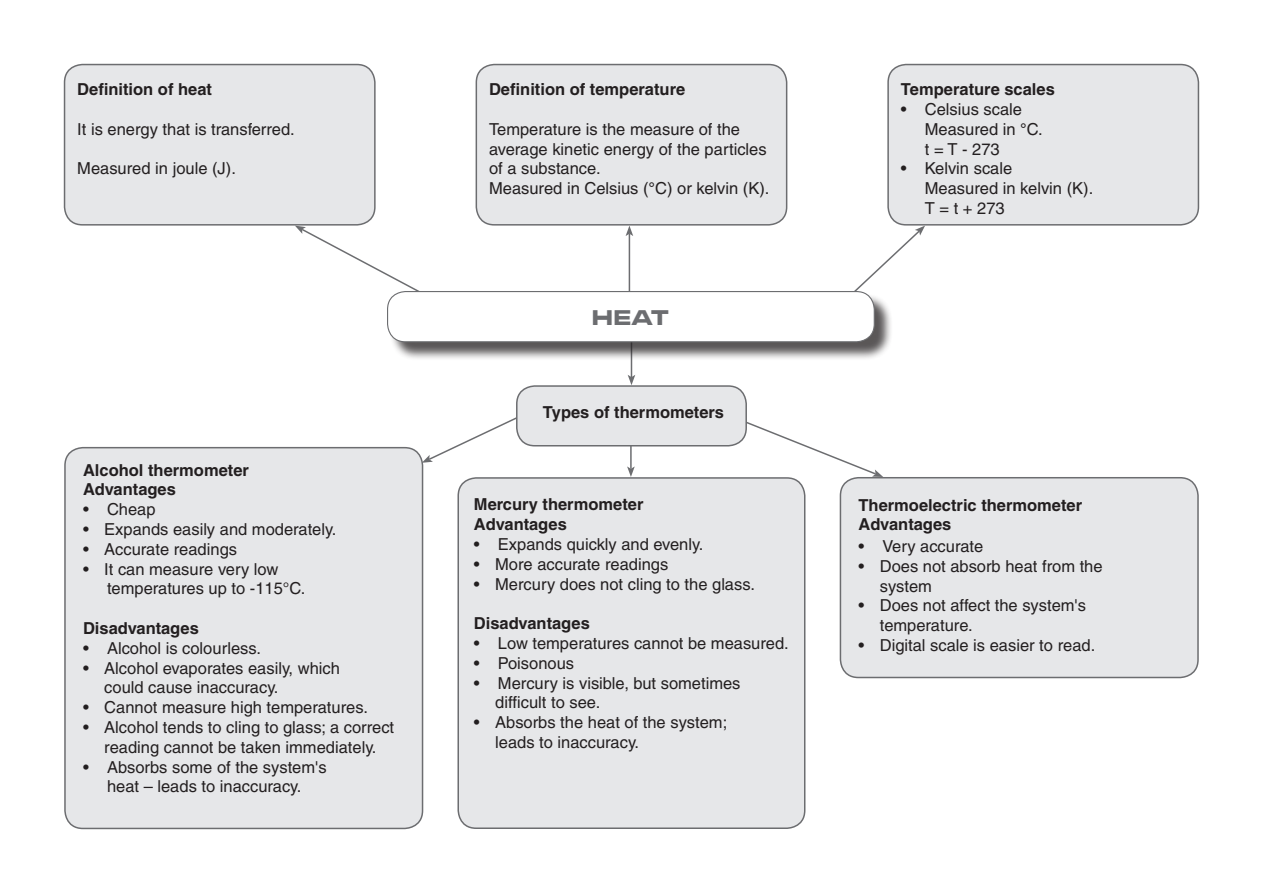
<style>
.page{position:relative;width:1263px;height:893px;background:#fff}
.page>*{position:absolute;margin:0;border:0;box-sizing:border-box;transform-origin:0 0}
.t1{font:22.05px "Microgramma D Bold Exte";color:#6c6d70;scale:.95 1}
.t2{font:16.5px/19.8px "Helvetica LT";color:#231f20}
.t3{font:700 16.5px/19.8px "Helvetica LT";color:#231f20}
.s1{font-weight:700}
</style>
<div class="page">
<svg style="left:422px;top:417px;width:97px;height:46px"></svg>
<hr style="left:630px;top:429px;width:2px;height:40px;background:#6c6d70">
<svg style="left:627px;top:466px;width:8px;height:11px"></svg>
<svg style="left:733px;top:422px;width:150px;height:55px"></svg>
<hr style="left:631px;top:322px;width:1px;height:55px;background:#6c6d70">
<svg style="left:628px;top:375px;width:7px;height:10px"></svg>
<hr style="left:629px;top:234px;width:1px;height:71px;background:#6c6d70">
<svg style="left:626px;top:226px;width:7px;height:10px"></svg>
<svg style="left:295px;top:226px;width:125px;height:79px"></svg>
<svg style="left:854px;top:226px;width:71px;height:67px"></svg>
<div style="left:65px;top:65px;width:310px;height:160px;background:#e6e7e9;border-radius:18px"></div>
<div style="left:64px;top:64px;width:312px;height:162px;border:2px solid #6c6d70;border-radius:18px"></div>
<div style="left:476px;top:65px;width:311px;height:160px;background:#e6e7e9;border-radius:18px"></div>
<div style="left:476px;top:64px;width:311px;height:162px;border:2px solid #6c6d70;border-radius:18px"></div>
<div style="left:888px;top:65px;width:310px;height:160px;background:#e6e7e9;border-radius:18px"></div>
<div style="left:887px;top:64px;width:312px;height:162px;border:2px solid #6c6d70;border-radius:18px"></div>
<div style="left:517px;top:386px;width:229px;height:60px;background:#e6e7e9;border-radius:18px"></div>
<div style="left:516px;top:385px;width:231px;height:61px;border:2px solid #6c6d70;border-radius:18px"></div>
<div style="left:65px;top:448px;width:357px;height:380px;background:#e6e7e9;border-radius:18px"></div>
<div style="left:64px;top:447px;width:359px;height:382px;border:2px solid #6c6d70;border-radius:18px"></div>
<div style="left:840px;top:478px;width:358px;height:199px;background:#e6e7e9;border-radius:18px"></div>
<div style="left:840px;top:477px;width:359px;height:201px;border:2px solid #6c6d70;border-radius:18px"></div>
<div style="left:458px;top:478px;width:347px;height:350px;background:#e6e7e9;border-radius:18px"></div>
<div style="left:457px;top:477px;width:348px;height:352px;border:2px solid #6c6d70;border-radius:18px"></div>
<div style="left:389px;top:293px;width:505px;height:68px;background:#231f20;opacity:.75"></div>
<div style="left:388px;top:292px;width:486px;height:50px;background:#fff;border-radius:18px"></div>
<div style="left:387px;top:291px;width:488px;height:51px;border:1px solid #6c6d70;border-radius:18px"></div>
<p class="t3" style="left:77px;top:79px;width:136px">Definition of heat</p>
<p class="t2" style="left:77px;top:119px;width:219px">It is energy that is transferred.</p>
<p class="t2" style="left:77px;top:159px;width:160px">Measured in joule (J).</p>
<p class="t3" style="left:83px;top:460px;width:167px">Alcohol thermometer<br>Advantages</p>
<p class="t2" style="left:83px;top:499px;width:74px">• Cheap</p>
<p class="t2" style="left:83px;top:519px;width:255px">• Expands easily and moderately.</p>
<p class="t2" style="left:83px;top:539px;width:156px">• Accurate readings</p>
<p class="t2" style="left:107px;top:559px;width:200px;text-indent:-24px">• It can measure very low temperatures up to -115°C.</p>
<p class="t3" style="left:83px;top:618px;width:117px">Disadvantages</p>
<p class="t2" style="left:83px;top:638px;width:180px">• Alcohol is colourless.</p>
<p class="t2" style="left:104px;top:658px;width:237px;text-indent:-21px">• Alcohol evaporates easily, which could cause inaccuracy.</p>
<p class="t2" style="left:83px;top:697px;width:286px">• Cannot measure high temperatures.</p>
<p class="t2" style="left:83px;top:717px;width:313px;text-align:center">• Alcohol tends to cling to glass; a correct reading cannot be taken immediately.</p>
<p class="t2" style="left:83px;top:757px;width:245px;text-align:center">• Absorbs some of the system's heat – leads to inaccuracy.</p>
<p class="t3" style="left:489px;top:79px;width:198px">Definition of temperature</p>
<p class="t2" style="left:489px;top:119px;width:282px">Temperature is the measure of the average kinetic energy of the particles of a substance.<br>Measured in Celsius (<span class="s1">°</span>C) or kelvin (K).</p>
<h1 class="t1" style="left:592px;top:303px;width:82px">HEAT</h1>
<p class="t3" style="left:543px;top:402px;width:183px">Types of thermometers</p>
<p class="t3" style="left:474px;top:494px;width:171px">Mercury thermometer<br>Advantages</p>
<p class="t2" style="left:474px;top:534px;width:231px">• Expands quickly and evenly.</p>
<p class="t2" style="left:474px;top:554px;width:196px">• More accurate readings</p>
<p class="t2" style="left:474px;top:574px;width:283px">• Mercury does not cling to the glass.</p>
<p class="t3" style="left:474px;top:613px;width:117px">Disadvantages</p>
<p class="t2" style="left:474px;top:633px;width:316px">• Low temperatures cannot be measured.</p>
<p class="t2" style="left:474px;top:653px;width:102px">• Poisonous</p>
<p class="t2" style="left:495px;top:673px;width:247px;text-indent:-21px">• Mercury is visible, but sometimes difficult to see.</p>
<p class="t2" style="left:495px;top:712px;width:234px;text-indent:-21px">• Absorbs the heat of the system; leads to inaccuracy.</p>
<p class="t3" style="left:901px;top:79px;width:155px">Temperature scales</p>
<p class="t2" style="left:925px;top:99px;width:119px;text-indent:-24px">• Celsius scale<br>Measured in <span class="s1">°</span>C. t = T - 273</p>
<p class="t2" style="left:925px;top:159px;width:170px;text-indent:-24px">• Kelvin scale<br>Measured in kelvin (K).<br>T = t + 273</p>
<p class="t3" style="left:858px;top:495px;width:225px">Thermoelectric thermometer<br>Advantages</p>
<p class="t2" style="left:858px;top:536px;width:126px">• Very accurate</p>
<p class="t2" style="left:880px;top:556px;width:224px;text-indent:-21px">• Does not absorb heat from the system</p>
<p class="t2" style="left:880px;top:596px;width:208px;text-indent:-21px">• Does not affect the system's temperature.</p>
<p class="t2" style="left:858px;top:635px;width:238px">• Digital scale is easier to read.</p>
</div>
